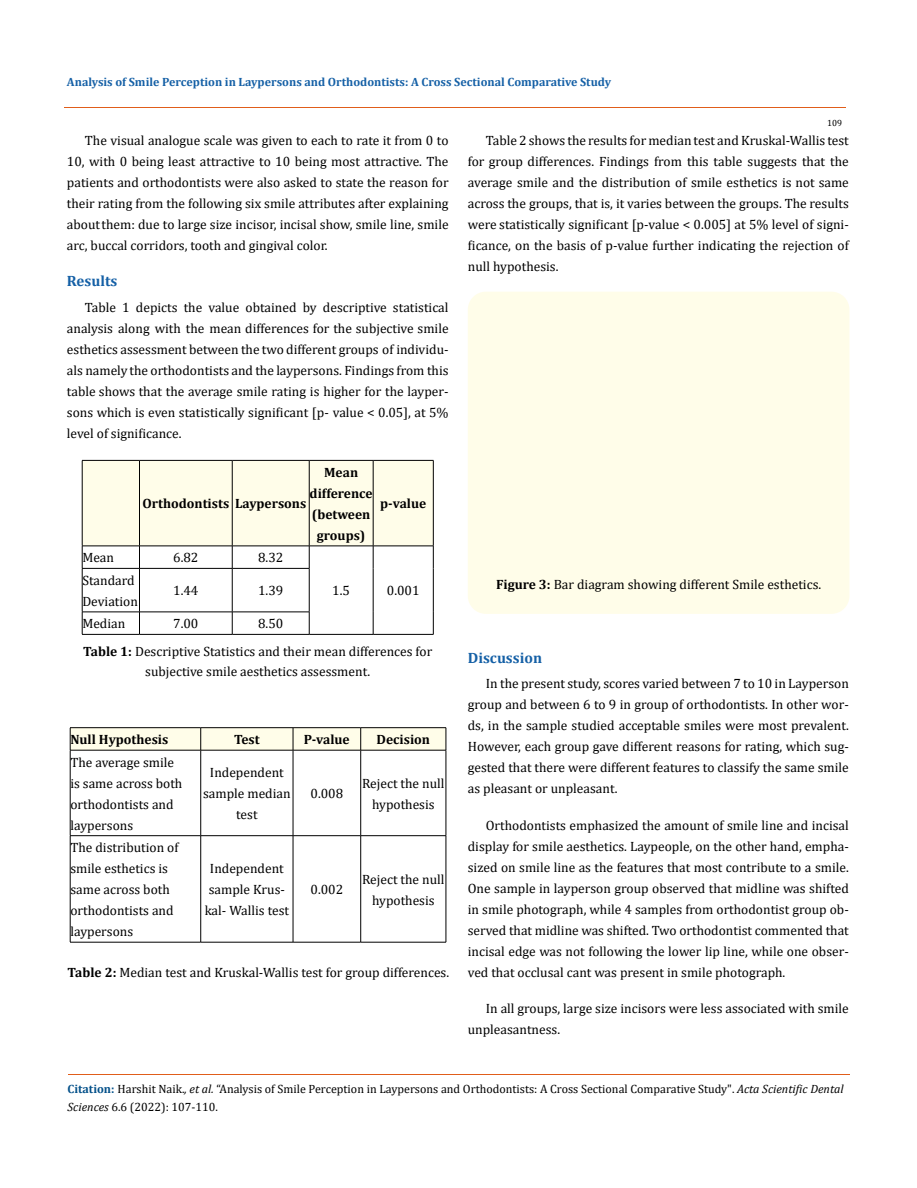
<style>
.page{position:relative;width:917px;height:1188px;background:#fff}
.page>*{position:absolute;margin:0;border:0;box-sizing:border-box;transform-origin:0 0}
.t1{font:700 15px "Cambria";color:#1560a6}
.t2{font:13.5px/21px "Cambria";color:#000;text-align:justify}
.t3{font:700 13.5px/21px "Cambria";color:#000;text-align:center}
.t4{font:12px/18px "Cambria";color:#000}
.t5{font:700 12px "Cambria";color:#1560a6}
.t6{font:9px "Cambria";color:#000}
.s1{font-weight:700}
.s2{font-weight:700;color:#035089}
.s3{font-style:italic}
</style>
<div class="page">
<svg style="left:82px;top:460px;width:352px;height:108px"></svg>
<hr style="left:82px;top:568px;width:57px;height:1px;background:#000">
<hr style="left:82px;top:569px;width:1px;height:43px;background:#000">
<hr style="left:139px;top:568px;width:93px;height:1px;background:#000">
<hr style="left:139px;top:569px;width:1px;height:43px;background:#000">
<hr style="left:232px;top:568px;width:77px;height:1px;background:#000">
<hr style="left:232px;top:569px;width:1px;height:43px;background:#000">
<hr style="left:309px;top:569px;width:1px;height:43px;background:#000">
<hr style="left:373px;top:568px;width:1px;height:44px;background:#000">
<hr style="left:433px;top:568px;width:1px;height:44px;background:#000">
<hr style="left:82px;top:612px;width:57px;height:1px;background:#000">
<svg style="left:82px;top:612px;width:1px;height:22px"></svg>
<hr style="left:139px;top:612px;width:93px;height:1px;background:#000">
<svg style="left:139px;top:612px;width:1px;height:22px"></svg>
<hr style="left:232px;top:612px;width:77px;height:1px;background:#000">
<svg style="left:232px;top:612px;width:1px;height:22px"></svg>
<svg style="left:309px;top:612px;width:1px;height:22px"></svg>
<svg style="left:373px;top:612px;width:1px;height:22px"></svg>
<svg style="left:433px;top:612px;width:1px;height:22px"></svg>
<hr style="left:82px;top:634px;width:57px;height:1px;background:#000">
<hr style="left:139px;top:634px;width:93px;height:1px;background:#000">
<hr style="left:232px;top:634px;width:77px;height:1px;background:#000">
<hr style="left:309px;top:634px;width:64px;height:1px;background:#000">
<hr style="left:373px;top:634px;width:60px;height:1px;background:#000">
<hr style="left:70px;top:727px;width:131px;height:1px;background:#000">
<hr style="left:201px;top:727px;width:92px;height:1px;background:#000">
<hr style="left:293px;top:727px;width:68px;height:1px;background:#000">
<hr style="left:361px;top:727px;width:85px;height:1px;background:#000">
<svg style="left:70px;top:728px;width:376px;height:22px;background:#f5f3e0"></svg>
<hr style="left:70px;top:750px;width:131px;height:1px;background:#000">
<hr style="left:70px;top:750px;width:1px;height:86px;background:#000">
<hr style="left:201px;top:750px;width:92px;height:1px;background:#000">
<hr style="left:200px;top:750px;width:1px;height:86px;background:#000">
<hr style="left:293px;top:750px;width:68px;height:1px;background:#000">
<hr style="left:293px;top:750px;width:1px;height:86px;background:#000">
<hr style="left:361px;top:750px;width:85px;height:1px;background:#000">
<hr style="left:360px;top:750px;width:1px;height:86px;background:#000">
<hr style="left:445px;top:750px;width:1px;height:86px;background:#000">
<hr style="left:70px;top:835px;width:131px;height:1px;background:#000">
<hr style="left:70px;top:836px;width:1px;height:106px;background:#000">
<hr style="left:201px;top:835px;width:92px;height:1px;background:#000">
<hr style="left:200px;top:836px;width:1px;height:106px;background:#000">
<hr style="left:293px;top:835px;width:68px;height:1px;background:#000">
<hr style="left:293px;top:836px;width:1px;height:106px;background:#000">
<hr style="left:361px;top:835px;width:85px;height:1px;background:#000">
<hr style="left:360px;top:836px;width:1px;height:106px;background:#000">
<hr style="left:445px;top:836px;width:1px;height:106px;background:#000">
<hr style="left:70px;top:942px;width:131px;height:1px;background:#000">
<hr style="left:201px;top:942px;width:92px;height:1px;background:#000">
<hr style="left:293px;top:942px;width:68px;height:1px;background:#000">
<hr style="left:361px;top:942px;width:85px;height:1px;background:#000">
<hr style="left:64px;top:108px;width:781px;height:1px;background:#e05d1a">
<hr style="left:68px;top:1075px;width:781px;height:1px;background:#e05d1a">
<div style="left:468px;top:292px;width:381px;height:322px;background:#fffde9;border-radius:18px"></div>
<p class="t5" style="left:67px;top:73px;width:545px">Analysis of Smile Perception in Laypersons and Orthodontists: A Cross Sectional Comparative Study</p>
<p class="t6" style="left:827px;top:118px;width:16px">109</p>
<p class="t2" style="left:67px;top:130px;width:383px;text-indent:18px">The visual analogue scale was given to each to rate it from 0 to 10, with 0 being least attractive to 10 being most attractive. The patients and orthodontists were also asked to state the reason for their rating from the following six smile attributes after explaining about them: due to large size incisor, incisal show, smile line, smile arc, buccal corridors, tooth and gingival color.</p>
<p class="t1" style="left:67px;top:271px;width:52px">Results</p>
<p class="t2" style="left:67px;top:297px;width:383px;text-indent:18px">Table 1 depicts the value obtained by descriptive statistical analysis along with the mean differences for the subjective smile esthetics assessment between the two different groups of individu&shy;als namely the orthodontists and the laypersons. Findings from this table shows that the average smile rating is higher for the layper&shy;sons which is even statistically significant [p- value &lt; 0.05], at 5% level of significance.</p>
<p class="t3" style="left:309px;top:461px;width:65px">Mean difference (between groups)</p>
<p class="t3" style="left:142px;top:493px;width:165px">Orthodontists Laypersons</p>
<p class="t2" style="left:82px;top:547px;width:33px">Mean</p>
<p class="t2" style="left:173px;top:547px;width:27px">6.82</p>
<p class="t2" style="left:258px;top:547px;width:27px">8.32</p>
<p class="t3" style="left:380px;top:493px;width:48px">p-value</p>
<p class="t2" style="left:82px;top:570px;width:57px">Standard<br>Deviation</p>
<p class="t2" style="left:173px;top:580px;width:27px">1.44</p>
<p class="t2" style="left:258px;top:580px;width:27px">1.39</p>
<p class="t2" style="left:82px;top:613px;width:44px">Median</p>
<p class="t2" style="left:173px;top:613px;width:27px">7.00</p>
<p class="t2" style="left:332px;top:580px;width:19px">1.5</p>
<p class="t2" style="left:387px;top:580px;width:34px">0.001</p>
<p class="t2" style="left:83px;top:610px;width:350px;line-height:27.5px;text-indent:175px">8.50<br><span class="s1">Table 1:</span> Descriptive Statistics and their mean differences for</p>
<p class="t2" style="left:145px;top:661px;width:226px">subjective smile aesthetics assessment.</p>
<p class="t3" style="left:70px;top:729px;width:99px">Null Hypothesis</p>
<p class="t3" style="left:234px;top:729px;width:27px">Test</p>
<p class="t3" style="left:304px;top:729px;width:47px">P-value</p>
<p class="t3" style="left:376px;top:729px;width:55px">Decision</p>
<p class="t2" style="left:70px;top:752px;width:113px;text-align:left">The average smile is same across both orthodontists and laypersons</p>
<p class="t2" style="left:203px;top:762px;width:89px;text-align:center">Independent sample median test</p>
<p class="t2" style="left:310px;top:783px;width:34px">0.008</p>
<p class="t2" style="left:362px;top:773px;width:84px;text-align:center">Reject the null hypothesis</p>
<p class="t2" style="left:70px;top:837px;width:110px;text-align:left">The distribution of smile esthetics is same across both orthodontists and laypersons</p>
<p class="t2" style="left:205px;top:858px;width:86px;text-align:center">Independent sample Krus&shy;kal- Wallis test</p>
<p class="t2" style="left:310px;top:879px;width:34px">0.002</p>
<p class="t2" style="left:362px;top:869px;width:84px;text-align:center">Reject the null hypothesis</p>
<p class="t2" style="left:68px;top:962px;width:383px"><span class="s1">Table 2:</span> Median test and Kruskal-Wallis test for group differences.</p>
<p class="t2" style="left:468px;top:130px;width:382px;text-indent:18px">Table 2 shows the results for median test and Kruskal-Wallis test for group differences. Findings from this table suggests that the average smile and the distribution of smile esthetics is not same across the groups, that is, it varies between the groups. The results were statistically significant [p-value &lt; 0.005] at 5% level of signi&shy;ficance, on the basis of p-value further indicating the rejection of null hypothesis.</p>
<p class="t2" style="left:496px;top:574px;width:327px"><span class="s1">Figure 3:</span> Bar diagram showing different Smile esthetics.</p>
<p class="t1" style="left:468px;top:647px;width:76px">Discussion</p>
<p class="t2" style="left:468px;top:673px;width:382px;text-indent:18px">In the present study, scores varied between 7 to 10 in Layperson group and between 6 to 9 in group of orthodontists. In other wor&shy;ds, in the sample studied acceptable smiles were most prevalent.<br>However, each group gave different reasons for rating, which sug&shy;gested that there were different features to classify the same smile as pleasant or unpleasant.</p>
<p class="t2" style="left:468px;top:814px;width:382px;text-indent:18px">Orthodontists emphasized the amount of smile line and incisal display for smile aesthetics. Laypeople, on the other hand, empha&shy;sized on smile line as the features that most contribute to a smile.<br>One sample in layperson group observed that midline was shifted in smile photograph, while 4 samples from orthodontist group ob&shy;served that midline was shifted. Two orthodontist commented that incisal edge was not following the lower lip line, while one obser&shy;ved that occlusal cant was present in smile photograph.</p>
<p class="t2" style="left:468px;top:997px;width:382px;text-indent:18px">In all groups, large size incisors were less associated with smile unpleasantness.</p>
<p class="t4" style="left:68px;top:1080px;width:777px"><span class="s2">Citation:</span> Harshit Naik.<span class="s3">, et al.</span> “Analysis of Smile Perception in Laypersons and Orthodontists: A Cross Sectional Comparative Study". <span class="s3">Acta Scientific Dental<br>Sciences</span> 6.6 (2022): 107-110.</p>
</div>
